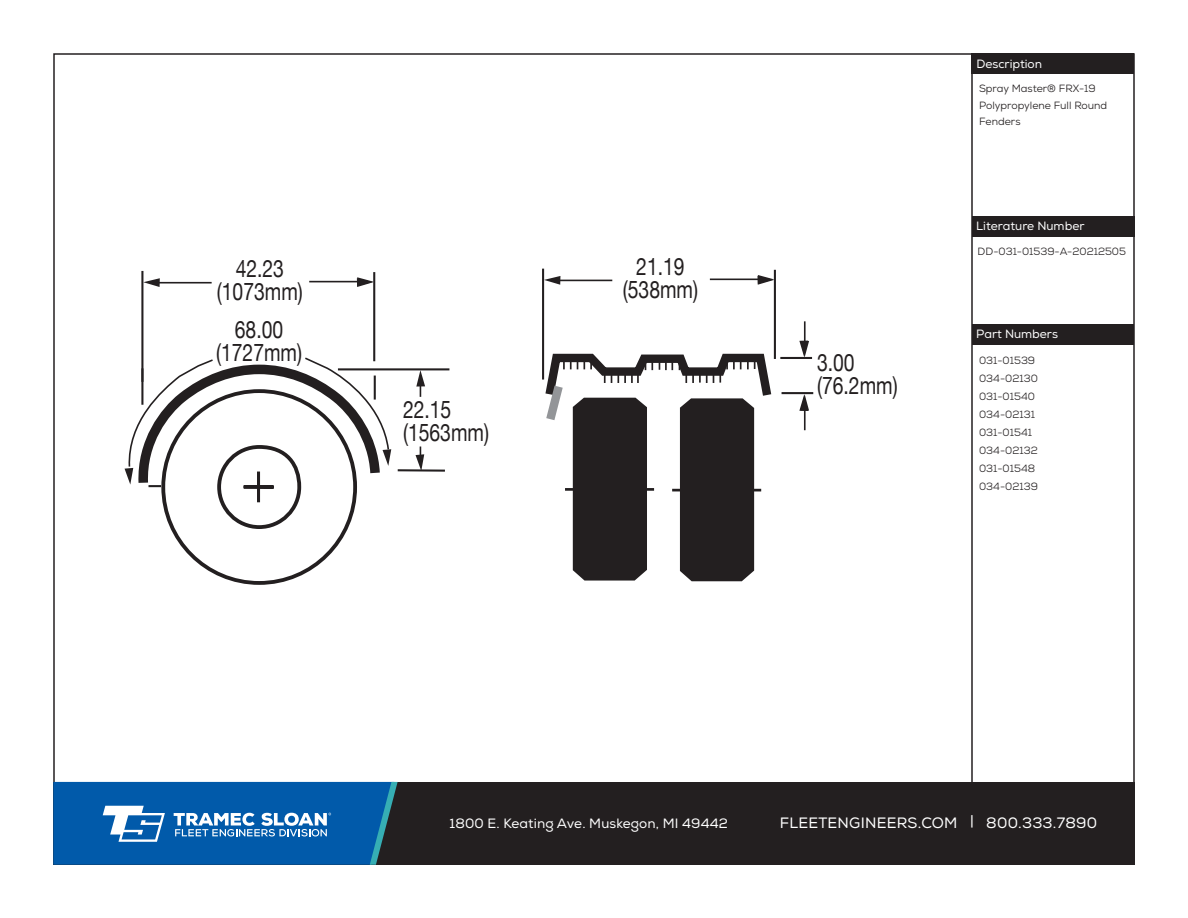
<style>
.page{position:relative;width:1188px;height:918px;background:#fff}
.page>*{position:absolute;margin:0;border:0;box-sizing:border-box;transform-origin:0 0}
.t1{font:24.15px/23.2px "Helvetica Neue";color:#231f20;text-align:center;scale:.8 1}
.t2{font:15px "Nexa";letter-spacing:.015em;color:#fff}
.t3{font:13.5px "Nexa";letter-spacing:.01em;color:#fff}
.t4{font:12px "Nexa";color:#fff}
.t5{font:10.5px/16.5px "Nexa";color:#231f20}
</style>
<div class="page">
<div style="left:53px;top:782px;width:1082px;height:83px;background:#231f20"></div>
<svg style="left:53px;top:782px;width:345px;height:83px;background:#1867ac"></svg>
<hr style="left:971px;top:55px;width:2px;height:734px;background:#231f20">
<div style="left:971px;top:53px;width:163px;height:21px;background:#231f20"></div>
<div style="left:972px;top:216px;width:163px;height:20px;background:#231f20"></div>
<div style="left:973px;top:324px;width:161px;height:20px;background:#231f20"></div>
<hr style="left:782px;top:392px;width:31px;height:2px;background:#231f20">
<hr style="left:780px;top:357px;width:32px;height:2px;background:#231f20">
<svg style="left:544px;top:350px;width:230px;height:231px"></svg>
<hr style="left:634px;top:488px;width:20px;height:3px;background:#231f20">
<hr style="left:565px;top:488px;width:20px;height:3px;background:#231f20">
<hr style="left:141px;top:271px;width:2px;height:111px;background:#231f20">
<hr style="left:338px;top:368px;width:111px;height:2px;background:#231f20">
<svg style="left:143px;top:278px;width:17px;height:9px"></svg>
<hr style="left:153px;top:282px;width:59px;height:2px;background:#231f20">
<hr style="left:398px;top:469px;width:47px;height:3px;background:#231f20">
<hr style="left:373px;top:272px;width:2px;height:89px;background:#231f20">
<div style="left:217px;top:445px;width:84px;height:84px;border:4px solid #231f20;border-radius:50%"></div>
<hr style="left:257px;top:472px;width:3px;height:30px;background:#231f20">
<svg style="left:357px;top:277px;width:17px;height:10px"></svg>
<svg style="left:416px;top:447px;width:8px;height:23px"></svg>
<svg style="left:416px;top:370px;width:9px;height:27px"></svg>
<hr style="left:309px;top:281px;width:58px;height:1px;background:#231f20">
<hr style="left:542px;top:269px;width:2px;height:111px;background:#231f20">
<svg style="left:544px;top:276px;width:16px;height:9px"></svg>
<hr style="left:553px;top:280px;width:59px;height:1px;background:#231f20">
<hr style="left:774px;top:270px;width:2px;height:89px;background:#231f20">
<svg style="left:758px;top:275px;width:16px;height:10px"></svg>
<hr style="left:710px;top:279px;width:58px;height:1px;background:#231f20">
<svg style="left:799px;top:341px;width:10px;height:16px"></svg>
<hr style="left:804px;top:321px;width:2px;height:30px;background:#231f20">
<svg style="left:799px;top:394px;width:10px;height:17px"></svg>
<hr style="left:804px;top:400px;width:2px;height:30px;background:#231f20">
<svg style="left:125px;top:356px;width:266px;height:137px"></svg>
<p class="t1" style="left:217px;top:258px;width:109px">42.23 (1073mm)</p>
<p class="t1" style="left:623px;top:256px;width:96px">21.19 (538mm)</p>
<p class="t1" style="left:216px;top:319px;width:109px">68.00 (1727mm)</p>
<p class="t1" style="left:403px;top:399px;width:109px;text-align:left">22.15 (1563mm)</p>
<p class="t1" style="left:817px;top:352px;width:102px;text-align:left">3.00 (76.2mm)</p>
<p class="t4" style="left:976px;top:56px;width:67px">Description</p>
<p class="t5" style="left:979px;top:80px;width:130px">Spray Master® FRX-19<br>Polypropylene Full Round<br>Fenders</p>
<p class="t4" style="left:976px;top:219px;width:110px">Literature Number</p>
<p class="t5" style="left:978px;top:243px;width:150px">DD-031-01539-A-20212505</p>
<p class="t4" style="left:976px;top:327px;width:83px">Part Numbers</p>
<p class="t5" style="left:979px;top:352px;width:58px">031-01539</p>
<p class="t5" style="left:979px;top:370px;width:60px">034-02130</p>
<p class="t5" style="left:979px;top:388px;width:57px">031-01540</p>
<p class="t5" style="left:979px;top:406px;width:57px">034-02131</p>
<p class="t5" style="left:979px;top:424px;width:54px">031-01541</p>
<p class="t5" style="left:979px;top:442px;width:60px">034-02132</p>
<p class="t5" style="left:979px;top:460px;width:58px">031-01548</p>
<p class="t5" style="left:979px;top:478px;width:60px">034-02139</p>
<p class="t3" style="left:450px;top:815px;width:280px">1800 E. Keating Ave. Muskegon, MI 49442</p>
<h2 class="t2" style="left:780px;top:814px;width:319px">FLEETENGINEERS.COM | 800.333.7890</h2>
</div>
